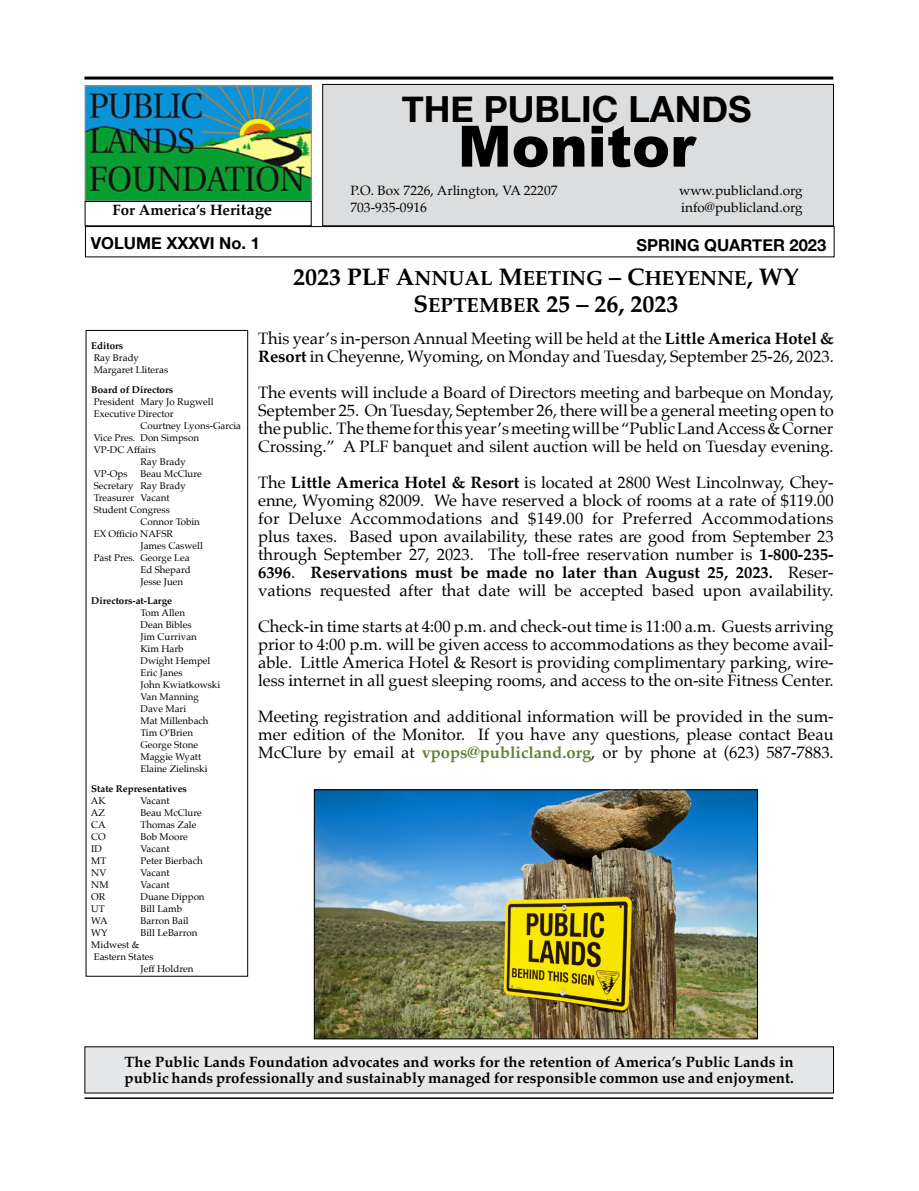
<style>
.page{position:relative;width:919px;height:1191px;background:#fff}
.page>*{position:absolute;margin:0;border:0;box-sizing:border-box;transform-origin:0 0}
.t1{font:900 57px "Arial";color:#000}
.t2{font:700 36px "Helvetica Neue";color:#000}
.t3{font:24px "Palatino Bold SC850";color:#000}
.t4{font:20.4px "Palatino Bold SC850";color:#000}
.t5{font:16.5px/18px "Palatino";color:#000;text-align:justify}
.t6{font:700 16.5px "Helvetica Neue";color:#000}
.t7{font:700 15px/15.8px "Palatino";color:#000}
.t8{font:13.5px/16.5px "Palatino";color:#000}
.t9{font:9.75px/12px "Palatino";color:#000}
.t10{font:700 9.75px "Palatino";color:#000}
.s1{font-size:16.5px}
.s2{font-size:24px}
.s3{font-size:20.4px}
.s4{font-weight:700}
.s5{font-weight:700;color:#668033}
</style>
<div class="page">
<hr style="left:84px;top:1097px;width:749px;height:2px;background:#000">
<hr style="left:84px;top:77px;width:749px;height:3px;background:#000">
<div style="left:322px;top:84px;width:511px;height:142px;background:#dcddde"></div>
<div style="left:322px;top:84px;width:511px;height:142px;border:1px solid #000"></div>
<div style="left:85px;top:226px;width:749px;height:31px;border:1px solid #000"></div>
<img style="left:87px;top:88px;width:222px;height:111px">
<div style="left:85px;top:201px;width:226px;height:25px;border:1px solid #000"></div>
<div style="left:85px;top:1046px;width:748px;height:47px;background:#e6e7e8"></div>
<div style="left:86px;top:330px;width:162px;height:646px;border:1px solid #000"></div>
<img style="left:316px;top:791px;width:439px;height:246px">
<div style="left:314px;top:789px;width:443px;height:250px;border:1px solid #000"></div>
<p class="t7" style="left:112px;top:202px;width:161px">For America’s Heri<span class="s1">tage</span></p>
<p class="t6" style="left:91px;top:230px;width:171px">VOLUME XXXVI No. 1</p>
<h2 class="t2" style="left:402px;top:81px;width:351px">THE PUBLIC LANDS</h2>
<h1 class="t1" style="left:458px;top:105px;width:239px">Monitor</h1>
<p class="t8" style="left:350px;top:182px;width:208px">P.O. Box 7226, Arlington, VA 22207<br>703-935-0916</p>
<p class="t8" style="left:679px;top:182px;width:125px">www.publicland.org info@publicland.org</p>
<p class="t6" style="left:636px;top:232px;width:191px">SPRING QUARTER 2023</p>
<p class="t4" style="left:293px;top:261px;width:506px"><span class="s2">2023 PLF A</span>NNUAL <span class="s2">M</span>EETING <span class="s2">– C</span>HEYENNE<span class="s2">, WY</span></p>
<h3 class="t3" style="left:413px;top:283px;width:266px">S<span class="s3">EPTEMBER</span> 25 – 26, 2023</h3>
<p class="t10" style="left:91px;top:337px;width:33px">Editors</p>
<p class="t9" style="left:94px;top:352px;width:76px">Ray Brady<br>Margaret Lliteras</p>
<p class="t10" style="left:91px;top:381px;width:83px">Board of Directors</p>
<p class="t9" style="left:94px;top:395px;width:121px">President Mary Jo Rugwell</p>
<p class="t9" style="left:94px;top:407px;width:81px">Executive Director</p>
<p class="t9" style="left:140px;top:419px;width:102px">Courtney Lyons-Garcia</p>
<p class="t9" style="left:94px;top:431px;width:107px">Vice Pres. Don Simpson</p>
<p class="t9" style="left:94px;top:443px;width:64px">VP-DC Affairs</p>
<p class="t9" style="left:140px;top:455px;width:47px">Ray Brady</p>
<p class="t9" style="left:94px;top:467px;width:35px">VP-Ops</p>
<p class="t9" style="left:140px;top:467px;width:63px">Beau McClure</p>
<p class="t9" style="left:94px;top:479px;width:93px">Secretary Ray Brady</p>
<p class="t9" style="left:94px;top:491px;width:77px">Treasurer Vacant</p>
<p class="t9" style="left:94px;top:503px;width:78px">Student Congress</p>
<p class="t9" style="left:140px;top:515px;width:61px">Connor Tobin</p>
<p class="t9" style="left:94px;top:527px;width:81px">EX Officio NAFSR</p>
<p class="t9" style="left:140px;top:539px;width:64px">James Caswell</p>
<p class="t9" style="left:94px;top:551px;width:97px">Past Pres. George Lea</p>
<p class="t9" style="left:140px;top:563px;width:52px">Ed Shepard</p>
<p class="t9" style="left:140px;top:575px;width:44px">Jesse Juen</p>
<p class="t10" style="left:91px;top:592px;width:82px">Directors-at-Large</p>
<p class="t9" style="left:140px;top:607px;width:81px">Tom Allen<br>Dean Bibles<br>Jim Currivan<br>Kim Harb<br>Dwight Hempel<br>Eric Janes<br>John Kwiatkowski<br>Van Manning<br>Dave Mari<br>Mat Millenbach<br>Tim O’Brien<br>George Stone<br>Maggie Wyatt<br>Elaine Zielinski</p>
<p class="t10" style="left:91px;top:780px;width:97px">State Representatives</p>
<p class="t9" style="left:91px;top:794px;width:16px">AK</p>
<p class="t9" style="left:140px;top:794px;width:31px">Vacant</p>
<p class="t9" style="left:91px;top:806px;width:16px">AZ</p>
<p class="t9" style="left:140px;top:806px;width:63px">Beau McClure</p>
<p class="t9" style="left:91px;top:818px;width:16px">CA</p>
<p class="t9" style="left:140px;top:818px;width:57px">Thomas Zale</p>
<p class="t9" style="left:91px;top:830px;width:16px">CO</p>
<p class="t9" style="left:140px;top:830px;width:49px">Bob Moore</p>
<p class="t9" style="left:91px;top:842px;width:12px">ID</p>
<p class="t9" style="left:140px;top:842px;width:31px">Vacant</p>
<p class="t9" style="left:91px;top:854px;width:17px">MT</p>
<p class="t9" style="left:140px;top:854px;width:64px">Peter Bierbach</p>
<p class="t9" style="left:91px;top:866px;width:17px">NV</p>
<p class="t9" style="left:140px;top:866px;width:31px">Vacant</p>
<p class="t9" style="left:91px;top:878px;width:19px">NM</p>
<p class="t9" style="left:140px;top:878px;width:31px">Vacant</p>
<p class="t9" style="left:91px;top:890px;width:16px">OR</p>
<p class="t9" style="left:140px;top:890px;width:66px">Duane Dippon</p>
<p class="t9" style="left:91px;top:902px;width:15px">UT</p>
<p class="t9" style="left:140px;top:902px;width:43px">Bill Lamb</p>
<p class="t9" style="left:91px;top:914px;width:18px">WA</p>
<p class="t9" style="left:140px;top:914px;width:50px">Barron Bail</p>
<p class="t9" style="left:91px;top:926px;width:18px">WY</p>
<p class="t9" style="left:140px;top:926px;width:58px">Bill LeBarron</p>
<p class="t9" style="left:91px;top:938px;width:50px">Midwest &amp;</p>
<p class="t9" style="left:94px;top:950px;width:61px">Eastern States</p>
<p class="t9" style="left:140px;top:962px;width:54px">Jeff Holdren</p>
<p class="t5" style="left:258px;top:329px;width:577px">This year’s in-person Annual Meeting will be held at the <span class="s4">Little America Hotel &amp;<br>Resort</span> in Cheyenne, Wyoming, on Monday and Tuesday, September 25-26, 2023.</p>
<p class="t5" style="left:258px;top:383px;width:577px">The events will include a Board of Directors meeting and barbeque on Monday, September 25. On Tuesday, September 26, there will be a general meeting open to the public. The theme for this year’s meeting will be “Public Land Access &amp; Corner Crossing.” A PLF banquet and silent auction will be held on Tuesday evening.</p>
<p class="t5" style="left:258px;top:473px;width:577px">The <span class="s4">Little America Hotel &amp; Resort</span> is located at 2800 West Lincolnway, Chey&shy;enne, Wyoming 82009. We have reserved a block of rooms at a rate of $119.00 for Deluxe Accommodations and $149.00 for Preferred Accommodations plus taxes. Based upon availability, these rates are good from September 23 through September 27, 2023. The toll-free reservation number is <span class="s4">1-800-235- 6396</span>. <span class="s4">Reservations must be made no later than August 25, 2023.</span> Reser&shy;vations requested after that date will be accepted based upon availability.</p>
<p class="t5" style="left:258px;top:617px;width:577px">Check-in time starts at 4:00 p.m. and check-out time is 11:00 a.m. Guests arriving prior to 4:00 p.m. will be given access to accommodations as they become avail&shy;able. Little America Hotel &amp; Resort is providing complimentary parking, wire&shy;less internet in all guest sleeping rooms, and access to the on-site Fitness Center.</p>
<p class="t5" style="left:258px;top:707px;width:577px">Meeting registration and additional information will be provided in the sum&shy;mer edition of the Monitor. If you have any questions, please contact Beau McClure by email at <span class="s5">vpops@publicland.org</span>, or by phone at (623) 587-7883.</p>
<p class="t7" style="left:124px;top:1054px;width:670px">The Public Lands Foundation advocates and works for the retention of America’s Public Lands in public hands professionally and sustainably managed for responsible common use and enjoyment.</p>
</div>
